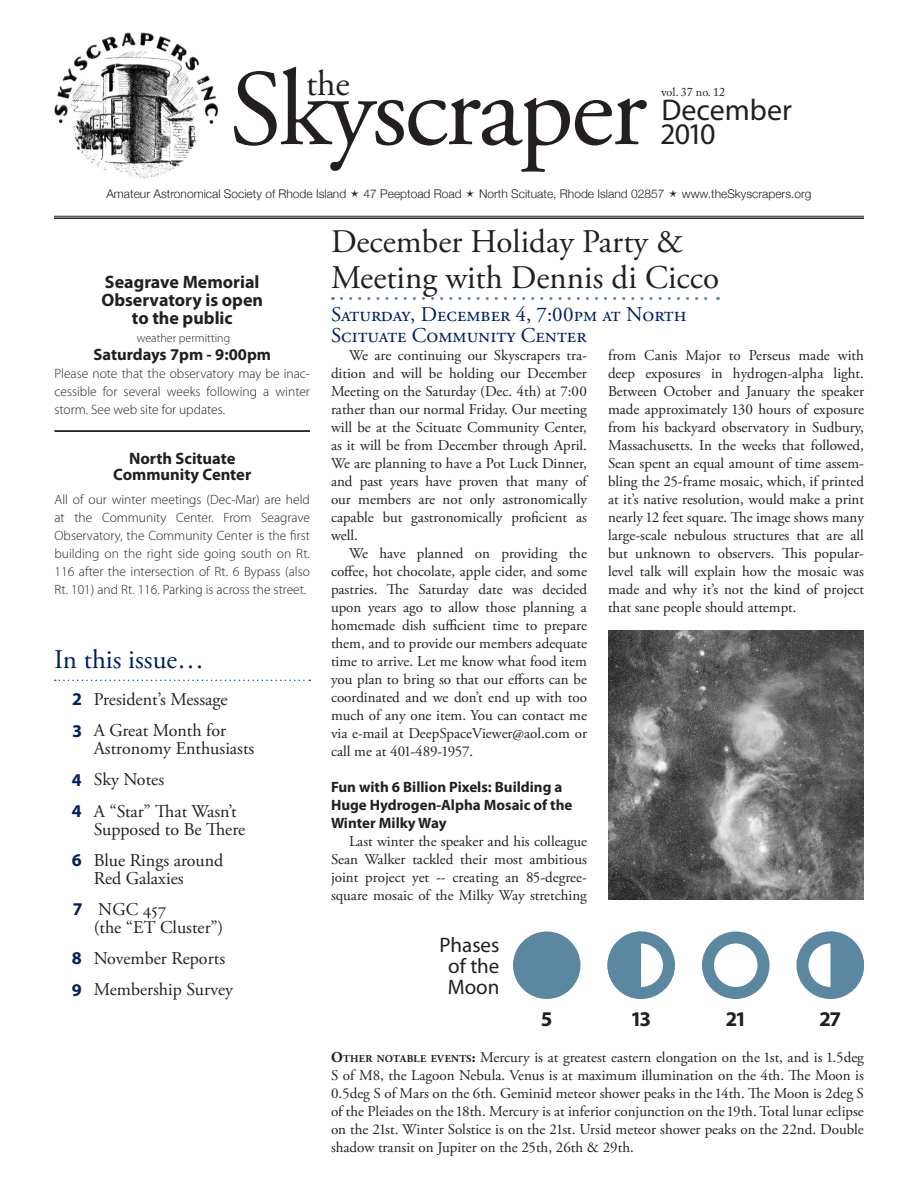
<style>
.page{position:relative;width:918px;height:1188px;background:#fff}
.page>*{position:absolute;margin:0;border:0;box-sizing:border-box;transform-origin:0 0}
.t1{font:108px "Adobe Garamond Pro";letter-spacing:-.025em;color:#231f20}
.t2{font:36px "Adobe Garamond Pro";color:#231f20}
.t3{font:33px/36px "Adobe Garamond Pro";color:#231f20}
.t4{font:30px/24px "Myriad Pro";color:#231f20}
.t5{font:27px "Adobe Garamond Pro";color:#00215d}
.t6{font:21px/21px "Adobe Garamond Pro";color:#00215d}
.t7{font:21px/21px "Myriad Pro";color:#231f20;text-align:center}
.t8{font:700 21px "Myriad Pro";color:#231f20}
.t9{font:18px/31.2px "Adobe Garamond Pro";color:#231f20}
.t10{font:700 18px/18px "Myriad Pro";color:#231f20;text-align:center}
.t11{font:700 16.5px/16.5px "Myriad Pro";color:#231f20;text-align:center}
.t12{font:15px/18px "Adobe Garamond Pro";color:#231f20;text-align:justify}
.t13{font:700 15px/18px "Myriad Pro";color:#231f20}
.t14{font:300 13.5px/18px "Myriad Pro";color:#231f20;text-align:justify}
.t15{font:300 12px "Helvetica Neue";color:#231f20}
.t16{font:300 12px "Myriad Pro";color:#231f20}
.t17{font:12px "Adobe Caslon Pro";color:#231f20}
.s1{font-family:"Myriad Pro";font-weight:700;color:#00215d}
.s2{font-weight:700}
.s3{font-weight:700;font-size:10.5px}
</style>
<div class="page">
<hr style="left:54px;top:216px;width:810px;height:1px;background:#231f20">
<hr style="left:54px;top:217px;width:810px;height:2px;background:#231f20">
<svg style="left:341px;top:297px;width:378px;height:3px"></svg>
<img style="left:54px;top:32px;width:163px;height:147px">
<svg style="left:55px;top:680px;width:255px;height:1px"></svg>
<div style="left:513px;top:932px;width:67px;height:67px;background:#5c87a1;border-radius:50%"></div>
<div style="left:702px;top:932px;width:68px;height:67px;border:12px solid #5c87a1;border-radius:50%"></div>
<svg style="left:608px;top:932px;width:33px;height:67px"></svg>
<div style="left:608px;top:932px;width:67px;height:67px;border:12px solid #5c87a1;border-radius:50%"></div>
<svg style="left:831px;top:932px;width:33px;height:67px"></svg>
<div style="left:796px;top:932px;width:68px;height:67px;border:12px solid #5c87a1;border-radius:50%"></div>
<hr style="left:54px;top:430px;width:256px;height:1px;background:#231f20">
<hr style="left:54px;top:431px;width:256px;height:1px;background:#231f20">
<img style="left:608px;top:630px;width:256px;height:270px">
<h1 class="t1" style="left:230px;top:45px;width:419px">Skyscraper</h1>
<h2 class="t2" style="left:306px;top:61px;width:45px">the</h2>
<p class="t17" style="left:662px;top:85px;width:65px">vol. 37 no. 12</p>
<h3 class="t4" style="left:662px;top:97px;width:132px">December<br>2010</h3>
<p class="t15" style="left:106px;top:186px;width:241px">Amateur Astronomical Society of Rhode Island</p>
<p class="t15" style="left:364px;top:186px;width:100px">47 Peeptoad Road</p>
<p class="t15" style="left:479px;top:186px;width:187px">North Scituate, Rhode Island 02857</p>
<p class="t15" style="left:682px;top:186px;width:131px">www.theSkyscrapers.org</p>
<p class="t10" style="left:101px;top:272px;width:163px">Seagrave Memorial<br>Observatory is open to the public</p>
<p class="t16" style="left:137px;top:331px;width:95px">weather permitting</p>
<p class="t11" style="left:93px;top:346px;width:179px">Saturdays 7pm - 9:00pm</p>
<p class="t14" style="left:54px;top:364px;width:257px">Please note that the observatory may be inac&shy;cessible for several weeks following a winter storm. See web site for updates.</p>
<p class="t11" style="left:113px;top:449px;width:140px">North Scituate<br>Community Center</p>
<p class="t14" style="left:54px;top:490px;width:257px">All of our winter meetings (Dec-Mar) are held at the Community Center. From Seagrave Observatory, the Community Center is the first building on the right side going south on Rt.<br>116 after the intersection of Rt. 6 Bypass (also Rt. 101) and Rt. 116. Parking is across the street.</p>
<h3 class="t5" style="left:54px;top:643px;width:152px">In this issue…</h3>
<p class="t9" style="left:73px;top:684px;width:156px"><span class="s1">2</span> President’s Message<br><span class="s1">3</span> A Great Month for</p>
<p class="t9" style="left:72px;top:733px;width:184px;text-indent:22px">Astronomy Enthusiasts<br><span class="s1">4</span> Sky Notes<br><span class="s1">4</span> A “Star” That Wasn’t</p>
<p class="t9" style="left:72px;top:814px;width:175px;text-indent:22px">Supposed to Be There<br><span class="s1">6</span> Blue Rings around</p>
<p class="t9" style="left:73px;top:863px;width:112px;text-indent:20px">Red Galaxies<br><span class="s1">7</span> NGC 457</p>
<p class="t9" style="left:72px;top:912px;width:163px;text-indent:22px">(the “ET Cluster”)<br><span class="s1">8</span> November Reports<br><span class="s1">9</span> Membership Survey</p>
<h3 class="t3" style="left:331px;top:225px;width:390px">December Holiday Party &amp;<br>Meeting with Dennis di Cicco</h3>
<h3 class="t6" style="left:331px;top:305px;width:357px">Saturday, December 4, 7:00pm at North<br>Scituate Community Center</h3>
<p class="t12" style="left:331px;top:347px;width:258px;text-indent:18px">We are continuing our Skyscrapers tra&shy;dition and will be holding our December Meeting on the Saturday (Dec. 4th) at 7:00 rather than our normal Friday. Our meeting will be at the Scituate Community Center, as it will be from December through April.<br>We are planning to have a Pot Luck Dinner, and past years have proven that many of our members are not only astronomically capable but gastronomically proficient as well.</p>
<p class="t12" style="left:331px;top:545px;width:258px;text-indent:18px">We have planned on providing the coffee, hot chocolate, apple cider, and some pastries. The Saturday date was decided upon years ago to allow those planning a homemade dish sufficient time to prepare them, and to provide our members adequate time to arrive. Let me know what food item you plan to bring so that our efforts can be coordinated and we don’t end up with too much of any one item. You can contact me via e-mail at DeepSpaceViewer@aol.com or call me at 401-489-1957.</p>
<p class="t13" style="left:331px;top:777px;width:243px">Fun with 6 Billion Pixels: Building a<br>Huge Hydrogen-Alpha Mosaic of the<br>Winter Milky Way</p>
<p class="t12" style="left:331px;top:833px;width:258px;text-indent:18px">Last winter the speaker and his colleague Sean Walker tackled their most ambitious joint project yet -- creating an 85-degree&shy;square mosaic of the Milky Way stretching</p>
<h3 class="t7" style="left:440px;top:934px;width:61px">Phases of the<br>Moon</h3>
<p class="t12" style="left:608px;top:347px;width:258px">from Canis Major to Perseus made with deep exposures in hydrogen-alpha light.<br>Between October and January the speaker made approximately 130 hours of exposure from his backyard observatory in Sudbury, Massachusetts. In the weeks that followed, Sean spent an equal amount of time assem&shy;bling the 25-frame mosaic, which, if printed at it’s native resolution, would make a print nearly 12 feet square. The image shows many large-scale nebulous structures that are all but unknown to observers. This popular&shy;level talk will explain how the mosaic was made and why it’s not the kind of project that sane people should attempt.</p>
<h3 class="t8" style="left:541px;top:1005px;width:12px">5</h3>
<h3 class="t8" style="left:632px;top:1005px;width:20px">13</h3>
<h3 class="t8" style="left:727px;top:1005px;width:20px">21</h3>
<h3 class="t8" style="left:820px;top:1005px;width:22px">27</h3>
<p class="t12" style="left:331px;top:1049px;width:535px"><span class="s2">O</span><span class="s3">THER NOTABLE EVENTS</span><span class="s2">:</span> Mercury is at greatest eastern elongation on the 1st, and is 1.5deg S of M8, the Lagoon Nebula. Venus is at maximum illumination on the 4th. The Moon is 0.5deg S of Mars on the 6th. Geminid meteor shower peaks in the 14th. The Moon is 2deg S of the Pleiades on the 18th. Mercury is at inferior conjunction on the 19th. Total lunar eclipse on the 21st. Winter Solstice is on the 21st. Ursid meteor shower peaks on the 22nd. Double shadow transit on Jupiter on the 25th, 26th &amp; 29th.</p>
</div>
